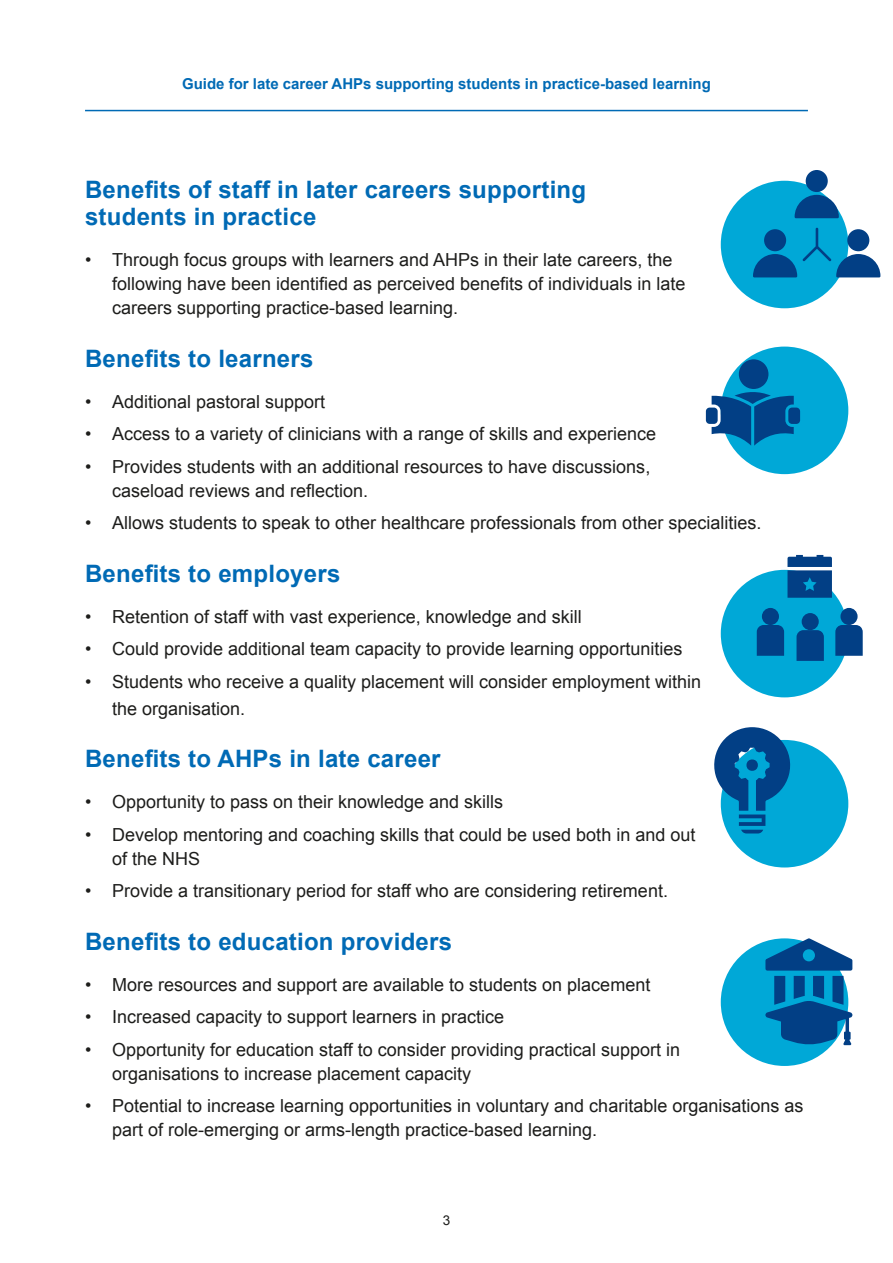
<style>
.page{position:relative;width:893px;height:1263px;background:#fff}
.page>*{position:absolute;margin:0;border:0;box-sizing:border-box;transform-origin:0 0}
.Header_1{font:700 24px/27px "Arial";letter-spacing:.01em;color:#006ab5}
.t1{font:18px/24px "Arial";color:#1d1d1b}
.t2{font:700 15px "Arial";color:#006ab5}
.t3{font:13.5px "Arial";color:#1d1d1b}
</style>
<div class="page">
<hr style="left:85px;top:110px;width:723px;height:1px;background:#006ab5">
<div style="left:721px;top:181px;width:127px;height:127px;background:#00a8d7;border-radius:50%"></div>
<div style="left:721px;top:347px;width:127px;height:127px;background:#00a8d7;border-radius:50%"></div>
<div style="left:721px;top:570px;width:127px;height:127px;background:#00a8d7;border-radius:50%"></div>
<div style="left:721px;top:740px;width:127px;height:127px;background:#00a8d7;border-radius:50%"></div>
<div style="left:721px;top:938px;width:127px;height:128px;background:#00a8d7;border-radius:50%"></div>
<div style="left:806px;top:170px;width:22px;height:22px;background:#023f85;border-radius:50%"></div>
<svg style="left:795px;top:195px;width:44px;height:23px"></svg>
<svg style="left:753px;top:228px;width:127px;height:49px"></svg>
<svg style="left:706px;top:359px;width:94px;height:87px"></svg>
<svg style="left:787px;top:555px;width:45px;height:43px;background:#1d5996"></svg>
<div style="left:802px;top:613px;width:17px;height:17px;background:#023f85;border-radius:50%"></div>
<svg style="left:796px;top:630px;width:28px;height:31px"></svg>
<div style="left:840px;top:608px;width:18px;height:17px;background:#023f85;border-radius:50%"></div>
<svg style="left:835px;top:625px;width:28px;height:31px"></svg>
<div style="left:762px;top:608px;width:17px;height:17px;background:#023f85;border-radius:50%"></div>
<svg style="left:757px;top:625px;width:27px;height:31px"></svg>
<svg style="left:714px;top:727px;width:78px;height:106px"></svg>
<svg style="left:765px;top:938px;width:87px;height:32px"></svg>
<svg style="left:765px;top:976px;width:88px;height:69px"></svg>
<p class="t2" style="left:182px;top:74px;width:530px">Guide for late career AHPs supporting students in practice-based learning</p>
<p class="Header_1" style="left:85px;top:177px;width:503px">Benefits of staff in later careers supporting students in practice</p>
<p class="t1" style="left:112px;top:248px;width:575px;text-indent:-27px">• Through focus groups with learners and AHPs in their late careers, the following have been identified as perceived benefits of individuals in late careers supporting practice-based learning.</p>
<p class="Header_1" style="left:85px;top:346px;width:230px">Benefits to learners</p>
<p class="t1" style="left:85px;top:390px;width:242px">• Additional pastoral support</p>
<p class="t1" style="left:85px;top:422px;width:573px">• Access to a variety of clinicians with a range of skills and experience</p>
<p class="t1" style="left:112px;top:455px;width:540px;text-indent:-27px">• Provides students with an additional resources to have discussions, caseload reviews and reflection.</p>
<p class="t1" style="left:85px;top:511px;width:678px">• Allows students to speak to other healthcare professionals from other specialities.</p>
<p class="Header_1" style="left:85px;top:561px;width:257px">Benefits to employers</p>
<p class="t1" style="left:85px;top:605px;width:498px">• Retention of staff with vast experience, knowledge and skill</p>
<p class="t1" style="left:85px;top:637px;width:599px">• Could provide additional team capacity to provide learning opportunities</p>
<p class="t1" style="left:112px;top:668px;width:591px;line-height:27px;text-indent:-27px">• Students who receive a quality placement will consider employment within the organisation.</p>
<p class="Header_1" style="left:85px;top:746px;width:357px">Benefits to AHPs in late career</p>
<p class="t1" style="left:85px;top:790px;width:420px">• Opportunity to pass on their knowledge and skills</p>
<p class="t1" style="left:112px;top:823px;width:585px;text-indent:-27px">• Develop mentoring and coaching skills that could be used both in and out of the NHS</p>
<p class="t1" style="left:85px;top:879px;width:584px">• Provide a transitionary period for staff who are considering retirement.</p>
<p class="Header_1" style="left:85px;top:929px;width:369px">Benefits to education providers</p>
<p class="t1" style="left:85px;top:973px;width:567px">• More resources and support are available to students on placement</p>
<p class="t1" style="left:85px;top:1005px;width:421px">• Increased capacity to support learners in practice</p>
<p class="t1" style="left:112px;top:1038px;width:569px;text-indent:-27px">• Opportunity for education staff to consider providing practical support in organisations to increase placement capacity</p>
<p class="t1" style="left:112px;top:1094px;width:693px;text-indent:-27px">• Potential to increase learning opportunities in voluntary and charitable organisations as part of role-emerging or arms-length practice-based learning.</p>
<p class="t3" style="left:443px;top:1212px;width:9px">3</p>
</div>
